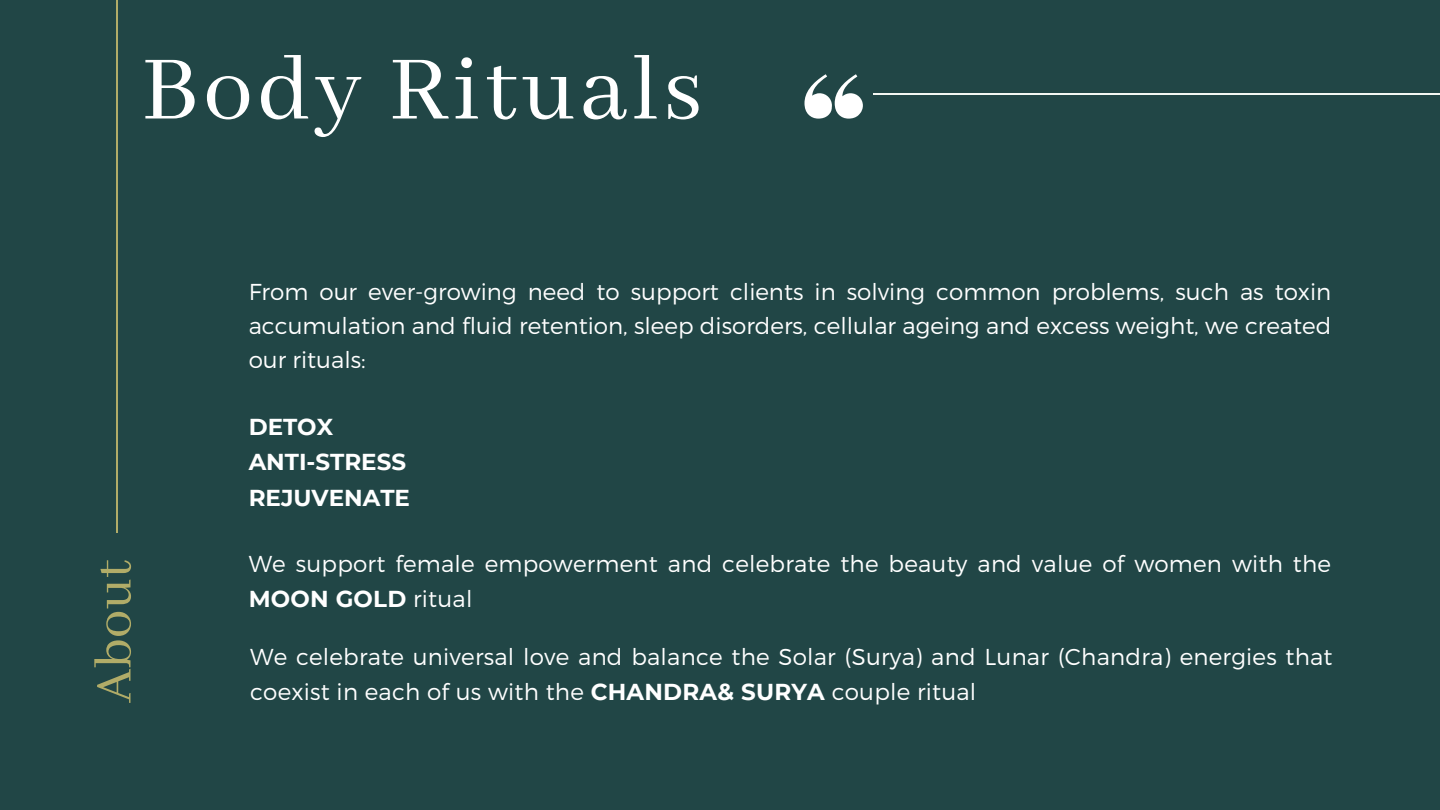
<style>
.page{position:relative;width:1440px;height:810px;background:#214646}
.page>*{position:absolute;margin:0;border:0;box-sizing:border-box;transform-origin:0 0}
.t1{font:100px "Abhaya Libre";letter-spacing:.04em;color:#fff}
.t2{font:57px "Abhaya Libre";color:#b1ac68}
.t3{font:300 23px/33.8px "Montserrat";letter-spacing:.01em;color:#fff;text-align:justify}
.t4{font:700 23px/35.2px "Montserrat";color:#fff}
.s1{font-weight:700}
</style>
<div class="page">
<hr style="left:873px;top:93px;width:567px;height:2px;background:#f4f8f3">
<svg style="left:804px;top:74px;width:59px;height:44px"></svg>
<hr style="left:117px;top:0;width:1px;height:533px;background:#b1ac68">
<h1 class="t1" style="left:142px;top:35px;width:562px">Body Rituals</h1>
<p class="t2" style="left:83px;top:703px;width:144px;rotate:-90deg">About</p>
<p class="t3" style="left:249px;top:274px;width:1084px">From our ever-growing need to support clients in solving common problems, such as toxin accumulation and fluid retention, sleep disorders, cellular ageing and excess weight, we created our rituals:</p>
<h2 class="t4" style="left:249px;top:409px;width:159px">DETOX<br>ANTI-STRESS</h2>
<p class="t4" style="left:249px;top:480px;width:163px">REJUVENATE</p>
<h3 class="t3" style="left:249px;top:546px;width:1084px;line-height:34.5px">We support female empowerment and celebrate the beauty and value of women with the<br><span class="s1">MOON GOLD</span> ritual</h3>
<p class="t3" style="left:250px;top:639px;width:1084px">We celebrate universal love and balance the Solar (Surya) and Lunar (Chandra) energies that</p>
<p class="t3" style="left:250px;top:674px;width:728px">coexist in each of us with the <span class="s1">CHANDRA&amp; SURYA</span> couple ritual</p>
</div>
